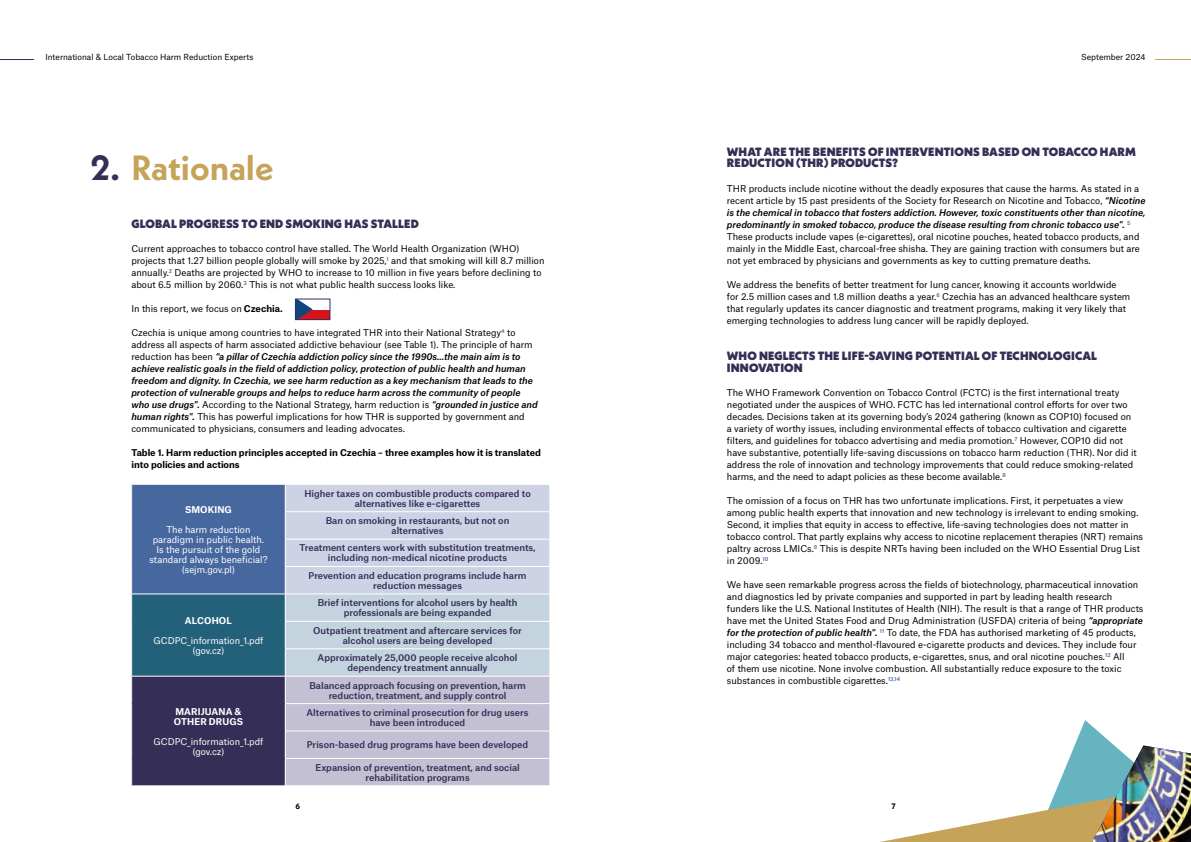
<style>
.page{position:relative;width:1191px;height:842px;background:#fff}
.page>*{position:absolute;margin:0;border:0;box-sizing:border-box;transform-origin:0 0}
.t1{font:700 35px "Neue Kabel";color:#c5a459}
.t2{font:900 12px/11px "Neue Kabel";letter-spacing:.01em;color:#352e56}
.t3{font:9px/12px "Atlas Grotesk";color:#000}
.t4{font:500 9px/10px "Atlas Grotesk";color:#352e56;text-align:center}
.t5{font:italic 500 9px/12px "Atlas Grotesk";color:#000}
.t6{font:9px/10px "Atlas Grotesk";color:#fff;text-align:center}
.t7{font:700 9px/12px "Atlas Grotesk";color:#000}
.t8{font:700 9px/10px "Atlas Grotesk";letter-spacing:.01em;color:#fff}
.t9{font:8px "Atlas Grotesk";color:#000}
.t10{font:700 8px "Neue Kabel";color:#000}
.s1{color:#352e56}
.s2{font-weight:500;font-style:italic}
.s3{font-weight:700}
.s4{font-weight:400;font-style:normal}
</style>
<div class="page">
<hr style="left:0;top:59px;width:34px;height:1px;background:#352e56">
<hr style="left:1155px;top:59px;width:36px;height:1px;background:#c5a459">
<svg style="left:880px;top:720px;width:234px;height:122px"></svg>
<img style="left:1092px;top:745px;width:99px;height:97px">
<div style="left:295px;top:299px;width:35px;height:21px;background:#d7141a"></div>
<div style="left:295px;top:299px;width:35px;height:10px;background:#fff"></div>
<svg style="left:297px;top:301px;width:16px;height:17px"></svg>
<div style="left:295px;top:299px;width:35px;height:21px;border:1px solid #352e56"></div>
<div style="left:132px;top:484px;width:153px;height:110px;background:#47689f"></div>
<div style="left:132px;top:594px;width:153px;height:82px;background:#23617a"></div>
<div style="left:132px;top:676px;width:153px;height:110px;background:#352e56"></div>
<hr style="left:131px;top:676px;width:154px;height:1px;background:#fff">
<hr style="left:131px;top:785px;width:154px;height:1px;background:#fff">
<hr style="left:131px;top:484px;width:154px;height:1px;background:#fff">
<svg style="left:131px;top:485px;width:1px;height:300px"></svg>
<svg style="left:285px;top:485px;width:265px;height:301px;background:#c8cddd"></svg>
<hr style="left:131px;top:594px;width:154px;height:1px;background:#fff">
<hr style="left:285px;top:594px;width:265px;height:1px;background:#fff">
<p class="t9" style="left:45px;top:51px;width:209px">International &amp; Local Tobacco Harm Reduction Experts</p>
<p class="t9" style="left:1081px;top:51px;width:66px">September 2024</p>
<h1 class="t1" style="left:90px;top:146px;width:185px"><span class="s1">2.</span> Rationale</h1>
<h2 class="t2" style="left:727px;top:146px;width:410px">WHAT ARE THE BENEFITS OF INTERVENTIONS BASED ON TOBACCO HARM<br>REDUCTION (THR) PRODUCTS?</h2>
<p class="t3" style="left:727px;top:182px;width:420px">THR products include nicotine without the deadly exposures that cause the harms. As stated in a recent article by 15 past presidents of the Society for Research on Nicotine and Tobacco, <span class="s2">“Nicotine is the chemical in tobacco that fosters addiction. However, toxic constituents other than nicotine, predominantly in smoked tobacco, produce the disease resulting from chronic tobacco use".</span> <sup>5<br></sup>These products include vapes (e-cigarettes), oral nicotine pouches, heated tobacco products, and mainly in the Middle East, charcoal-free shisha. They are gaining traction with consumers but are not yet embraced by physicians and governments as key to cutting premature deaths.</p>
<p class="t3" style="left:727px;top:278px;width:405px">We address the benefits of better treatment for lung cancer, knowing it accounts worldwide for 2.5 million cases and 1.8 million deaths a year.<sup>6</sup> Czechia has an advanced healthcare system that regularly updates its cancer diagnostic and treatment programs, making it very likely that emerging technologies to address lung cancer will be rapidly deployed.</p>
<h2 class="t2" style="left:727px;top:350px;width:372px;line-height:12px">WHO NEGLECTS THE LIFE-SAVING POTENTIAL OF TECHNOLOGICAL<br>INNOVATION</h2>
<p class="t3" style="left:727px;top:386px;width:411px">The WHO Framework Convention on Tobacco Control (FCTC) is the first international treaty negotiated under the auspices of WHO. FCTC has led international control efforts for over two decades. Decisions taken at its governing body’s 2024 gathering (known as COP10) focused on a variety of worthy issues, including environmental effects of tobacco cultivation and cigarette filters, and guidelines for tobacco advertising and media promotion.<sup>7</sup> However, COP10 did not have substantive, potentially life-saving discussions on tobacco harm reduction (THR). Nor did it address the role of innovation and technology improvements that could reduce smoking-related harms, and the need to adapt policies as these become available.<sup>8</sup></p>
<p class="t3" style="left:727px;top:494px;width:417px">The omission of a focus on THR has two unfortunate implications. First, it perpetuates a view among public health experts that innovation and new technology is irrelevant to ending smoking.<br>Second, it implies that equity in access to effective, life-saving technologies does not matter in tobacco control. That partly explains why access to nicotine replacement therapies (NRT) remains paltry across LMICs.<sup>9</sup> This is despite NRTs having been included on the WHO Essential Drug List in 2009.<sup>10</sup></p>
<p class="t3" style="left:727px;top:578px;width:418px">We have seen remarkable progress across the fields of biotechnology, pharmaceutical innovation and diagnostics led by private companies and supported in part by leading health research funders like the U.S. National Institutes of Health (NIH). The result is that a range of THR products have met the United States Food and Drug Administration (USFDA) criteria of being <span class="s2">“appropriate for the protection of public health".</span> <sup>11</sup> To date, the FDA has authorised marketing of 45 products, including 34 tobacco and menthol-flavoured e-cigarette products and devices. They include four major categories: heated tobacco products, e-cigarettes, snus, and oral nicotine pouches.<sup>12</sup> All<br>of them use nicotine. None involve combustion. All substantially reduce exposure to the toxic substances in combustible cigarettes.<sup>13,14</sup></p>
<h2 class="t2" style="left:131px;top:218px;width:289px">GLOBAL PROGRESS TO END SMOKING HAS STALLED</h2>
<p class="t3" style="left:131px;top:242px;width:415px">Current approaches to tobacco control have stalled. The World Health Organization (WHO) projects that 1.27 billion people globally will smoke by 2025,<sup>1</sup> and that smoking will kill 8.7 million annually.<sup>2</sup> Deaths are projected by WHO to increase to 10 million in five years before declining to about 6.5 million by 2060.<sup>3</sup> This is not what public health success looks like.</p>
<p class="t3" style="left:131px;top:302px;width:153px">In this report, we focus on <span class="s3">Czechia.</span></p>
<p class="t5" style="left:131px;top:326px;width:408px"><span class="s4">Czechia is unique among countries to have integrated THR into their National Strategy</span><sup>4</sup> <span class="s4">to address all aspects of harm associated addictive behaviour (see Table 1). The principle of harm reduction has been</span> “a pillar of Czechia addiction policy since the 1990s…the main aim is to achieve realistic goals in the field of addiction policy, protection of public health and human freedom and dignity. In Czechia, we see harm reduction as a key mechanism that leads to the protection of vulnerable groups and helps to reduce harm across the community of people who use drugs". <span class="s4">According to the National Strategy, harm reduction is</span> “grounded in justice and human rights". <span class="s4">This has powerful implications for how THR is supported by government and communicated to physicians, consumers and leading advocates.</span></p>
<p class="t7" style="left:131px;top:446px;width:411px">Table 1. Harm reduction principles accepted in Czechia – three examples how it is translated into policies and actions</p>
<p class="t4" style="left:304px;top:487px;width:228px">Higher taxes on combustible products compared to alternatives like e-cigarettes</p>
<p class="t4" style="left:326px;top:515px;width:185px">Ban on smoking in restaurants, but not on alternatives</p>
<p class="t4" style="left:299px;top:542px;width:237px">Treatment centers work with substitution treatments, including non-medical nicotine products</p>
<p class="t4" style="left:309px;top:569px;width:219px">Prevention and education programs include harm reduction messages</p>
<p class="t8" style="left:185px;top:503px;width:48px">SMOKING</p>
<p class="t6" style="left:149px;top:523px;width:120px">The harm reduction paradigm in public health.<br>Is the pursuit of the gold standard always beneficial? (sejm.gov.pl)</p>
<p class="t4" style="left:318px;top:597px;width:201px">Brief interventions for alcohol users by health professionals are being expanded</p>
<p class="t4" style="left:313px;top:624px;width:210px">Outpatient treatment and aftercare services for alcohol users are being developed</p>
<p class="t4" style="left:318px;top:652px;width:201px">Approximately 25,000 people receive alcohol dependency treatment annually</p>
<p class="t8" style="left:185px;top:614px;width:48px">ALCOHOL</p>
<p class="t6" style="left:153px;top:634px;width:112px">GCDPC_information_1.pdf (gov.cz)</p>
<p class="t4" style="left:309px;top:679px;width:218px">Balanced approach focusing on prevention, harm reduction, treatment, and supply control</p>
<p class="t4" style="left:307px;top:706px;width:223px">Alternatives to criminal prosecution for drug users have been introduced</p>
<p class="t4" style="left:307px;top:739px;width:223px">Prison-based drug programs have been developed</p>
<p class="t4" style="left:315px;top:761px;width:206px">Expansion of prevention, treatment, and social rehabilitation programs</p>
<p class="t8" style="left:174px;top:705px;width:71px">MARIJUANA &amp;<br>OTHER DRUGS</p>
<p class="t6" style="left:153px;top:735px;width:112px">GCDPC_information_1.pdf (gov.cz)</p>
<p class="t10" style="left:295px;top:801px;width:6px">6</p>
<p class="t10" style="left:891px;top:801px;width:6px">7</p>
</div>
